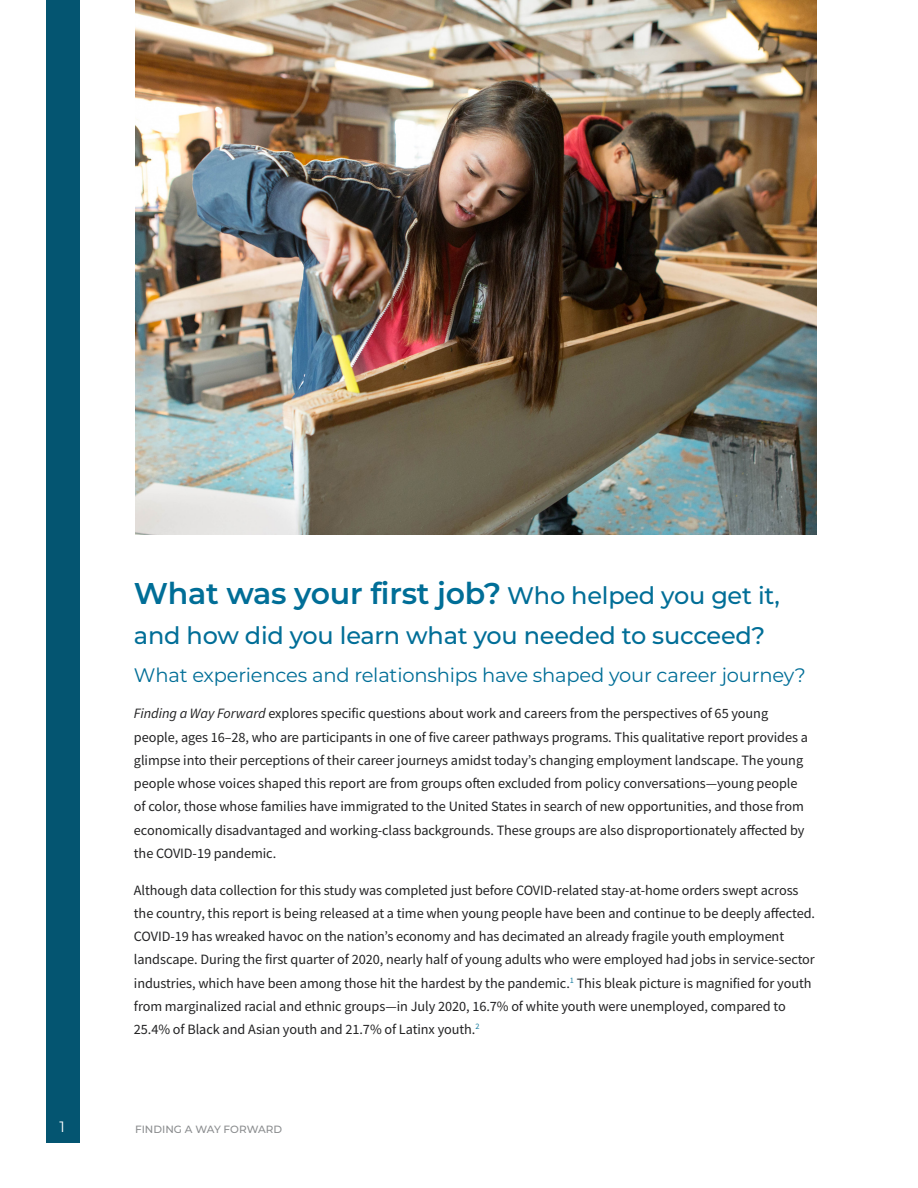
<style>
.page{position:relative;width:918px;height:1188px;background:#fff}
.page>*{position:absolute;margin:0;border:0;box-sizing:border-box;transform-origin:0 0}
.t1{font:600 30px "Montserrat";letter-spacing:-.01em;color:#006e97}
.t2{font:500 24px "Montserrat";letter-spacing:-.01em;color:#006e97}
.t3{font:19.5px "Montserrat";letter-spacing:-.01em;color:#006e97}
.t4{font:15px "Montserrat";color:#fff}
.t5{font:14.25px/23.2px "Source Sans Pro";letter-spacing:-.005em;color:#222223}
.t6{font:500 10.5px "Montserrat";color:#8a8c8e}
.s1{font-weight:500;font-size:24px}
.s2{font-style:italic}
</style>
<div class="page">
<div style="left:46px;top:0;width:33px;height:1142px;background:#045571"></div>
<img style="left:135px;top:0;width:682px;height:535px">
<h1 class="t1" style="left:134px;top:572px;width:647px">What was your first job? <span class="s1">Who helped you get it,</span></h1>
<h2 class="t2" style="left:134px;top:619px;width:633px">and how did you learn what you needed to succeed?</h2>
<h3 class="t3" style="left:134px;top:661px;width:673px">What experiences and relationships have shaped your career journey?</h3>
<p class="t5" style="left:134px;top:702px;width:675px"><span class="s2">Finding a Way Forward</span> explores specific questions about work and careers from the perspectives of 65 young people, ages 16–28, who are participants in one of five career pathways programs. This qualitative report provides a glimpse into their perceptions of their career journeys amidst today’s changing employment landscape. The young people whose voices shaped this report are from groups often excluded from policy conversations—young people of color, those whose families have immigrated to the United States in search of new opportunities, and those from economically disadvantaged and working-class backgrounds. These groups are also disproportionately affected by the COVID-19 pandemic.</p>
<p class="t5" style="left:134px;top:878px;width:683px">Although data collection for this study was completed just before COVID-related stay-at-home orders swept across the country, this report is being released at a time when young people have been and continue to be deeply affected.<br>COVID-19 has wreaked havoc on the nation’s economy and has decimated an already fragile youth employment landscape. During the first quarter of 2020, nearly half of young adults who were employed had jobs in service-sector industries, which have been among those hit the hardest by the pandemic.<sup>1</sup> This bleak picture is magnified for youth from marginalized racial and ethnic groups—in July 2020, 16.7% of white youth were unemployed, compared to 25.4% of Black and Asian youth and 21.7% of Latinx youth.<sup>2</sup></p>
<p class="t4" style="left:60px;top:1117px;width:7px">1</p>
<p class="t6" style="left:135px;top:1122px;width:149px">FINDING A WAY FORWARD</p>
</div>
